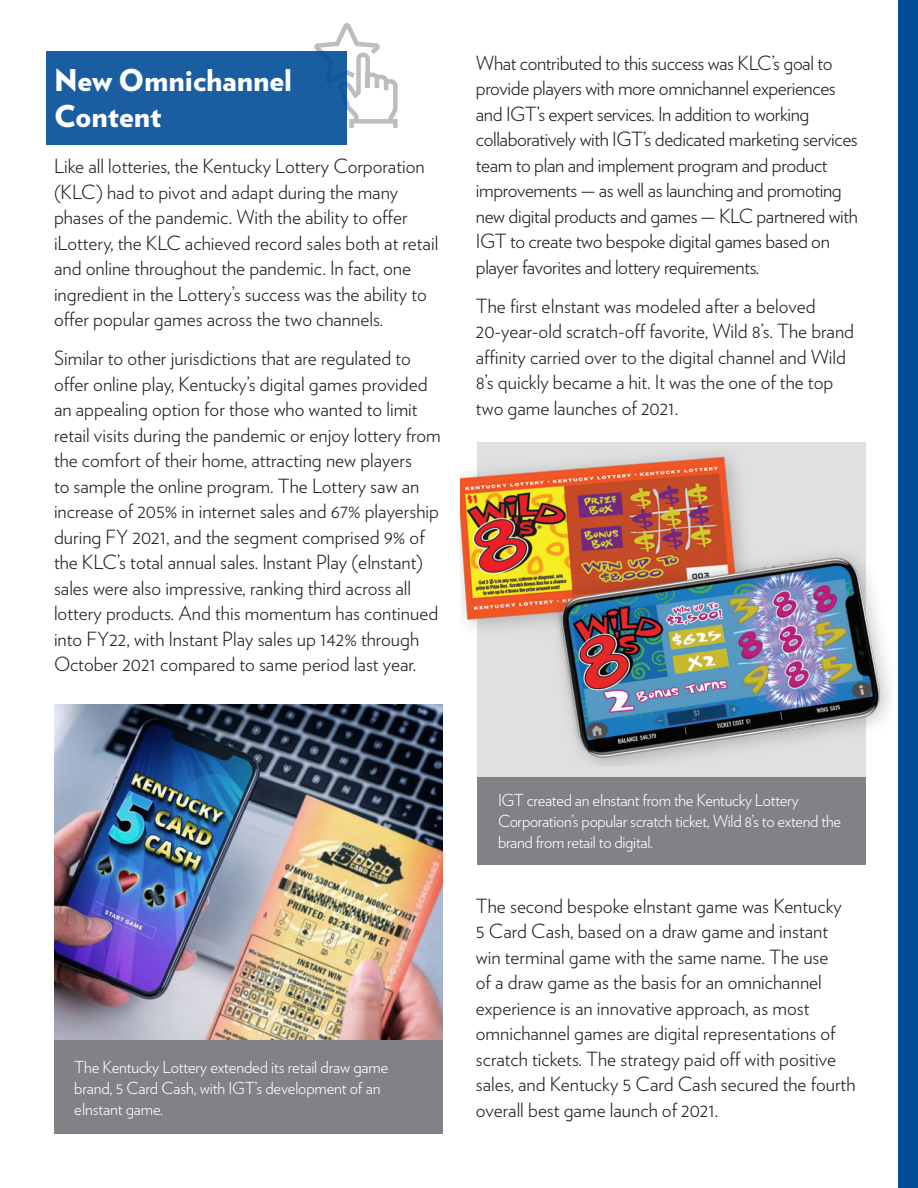
<style>
.page{position:relative;width:918px;height:1188px;background:#fff}
.page>*{position:absolute;margin:0;border:0;box-sizing:border-box;transform-origin:0 0}
.H1_White{font:900 30px/36px "Verlag";color:#fff}
.Body_Copy{font:300 19.5px/25.5px "Verlag";color:#231f20}
.Body_Copy-2{font:300 19.5px/25.5px "Verlag";letter-spacing:-.02em;color:#231f20}
.Body_Copy-3{font:300 16.5px/21px "Verlag";letter-spacing:-.02em;color:#fff}
</style>
<div class="page">
<div style="left:898px;top:0;width:20px;height:1188px;background:#004c97"></div>
<div style="left:478px;top:442px;width:388px;height:336px;background:#e0e0e0"></div>
<svg style="left:310px;top:23px;width:88px;height:105px"></svg>
<div style="left:46px;top:52px;width:301px;height:93px;background:#1a5ea1"></div>
<img style="left:54px;top:705px;width:388px;height:336px">
<div style="left:54px;top:1041px;width:388px;height:93px;background:#808285"></div>
<div style="left:478px;top:777px;width:388px;height:88px;background:#808285"></div>
<img style="left:461px;top:442px;width:429px;height:324px">
<p class="H1_White" style="left:54px;top:61px;width:240px">New Omnichannel<br>Content</p>
<p class="Body_Copy" style="left:54px;top:152px;width:386px">Like all lotteries, the Kentucky Lottery Corporation (KLC) had to pivot and adapt during the many phases of the pandemic. With the ability to offer iLottery, the KLC achieved record sales both at retail and online throughout the pandemic. In fact, one ingredient in the Lottery’s success was the ability to offer popular games across the two channels.</p>
<p class="Body_Copy" style="left:54px;top:344px;width:388px">Similar to other jurisdictions that are regulated to offer online play, Kentucky’s digital games provided an appealing option for those who wanted to limit retail visits during the pandemic or enjoy lottery from the comfort of their home, attracting new players<br>to sample the online program. The Lottery saw an increase of 205% in internet sales and 67% playership during FY 2021, and the segment comprised 9% of the KLC’s total annual sales. Instant Play (eInstant) sales were also impressive, ranking third across all lottery products. And this momentum has continued into FY22, with Instant Play sales up 142% through October 2021 compared to same period last year.</p>
<p class="Body_Copy-2" style="left:476px;top:49px;width:384px">What contributed to this success was KLC’s goal to provide players with more omnichannel experiences and IGT’s expert services. In addition to working collaboratively with IGT’s dedicated marketing services team to plan and implement program and product improvements — as well as launching and promoting new digital products and games — KLC partnered with IGT to create two bespoke digital games based on player favorites and lottery requirements.</p>
<p class="Body_Copy" style="left:476px;top:292px;width:380px">The first eInstant was modeled after a beloved 20-year-old scratch-off favorite, Wild 8’s. The brand affinity carried over to the digital channel and Wild 8’s quickly became a hit. It was the one of the top two game launches of 2021.</p>
<p class="Body_Copy-3" style="left:74px;top:1056px;width:316px">The Kentucky Lottery extended its retail draw game brand, 5 Card Cash, with IGT’s development of an eInstant game.</p>
<p class="Body_Copy-3" style="left:498px;top:789px;width:344px">IGT created an eInstant from the Kentucky Lottery<br>Corporation’s popular scratch ticket, Wild 8’s to extend the brand from retail to digital.</p>
<p class="Body_Copy" style="left:476px;top:892px;width:381px">The second bespoke eInstant game was Kentucky 5 Card Cash, based on a draw game and instant win terminal game with the same name. The use<br>of a draw game as the basis for an omnichannel experience is an innovative approach, as most omnichannel games are digital representations of scratch tickets. The strategy paid off with positive sales, and Kentucky 5 Card Cash secured the fourth overall best game launch of 2021.</p>
</div>
